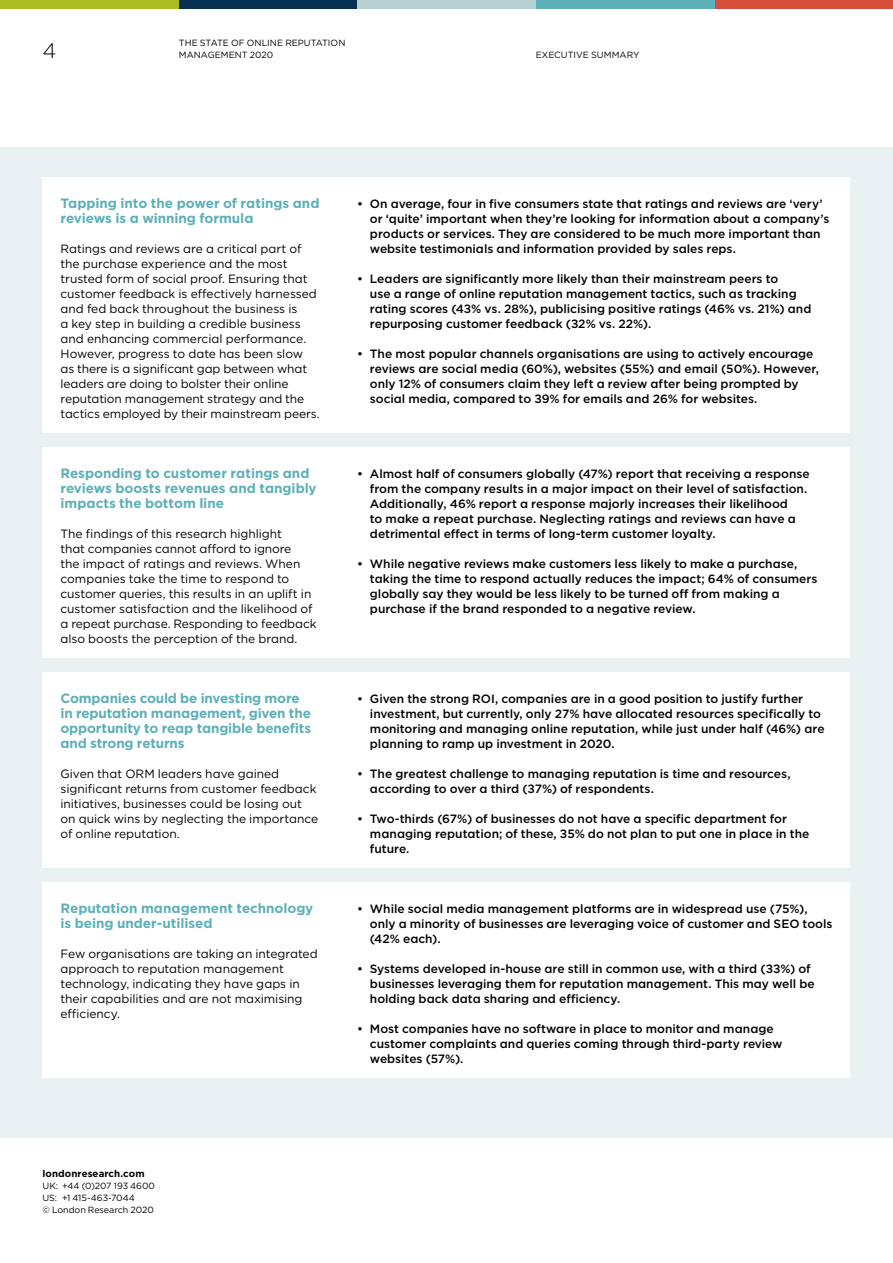
<style>
.page{position:relative;width:893px;height:1263px;background:#fff}
.page>*{position:absolute;margin:0;border:0;box-sizing:border-box;transform-origin:0 0}
.t1{font:300 21px "Gotham";color:#000}
.t2{font:700 13.5px/15px "Gotham";letter-spacing:-.005em;color:#5db0b8}
.t3{font:500 12px/15px "Gotham";color:#000}
.t4{font:12px/15px "Gotham";letter-spacing:-.005em;color:#000}
.t5{font:700 9.75px "Gotham";letter-spacing:.005em;color:#000}
.t6{font:9px/12px "Gotham";letter-spacing:-.005em;color:#000}
</style>
<div class="page">
<div style="left:714px;top:0;width:179px;height:9px;background:#d64d3b"></div>
<div style="left:536px;top:0;width:178px;height:9px;background:#5db0b8"></div>
<div style="left:357px;top:0;width:179px;height:9px;background:#b8d0d4"></div>
<div style="left:179px;top:0;width:178px;height:9px;background:#083050"></div>
<div style="left:0;top:0;width:179px;height:9px;background:#abbc22"></div>
<div style="left:0;top:148px;width:893px;height:990px;background:#eaf1f2"></div>
<div style="left:43px;top:178px;width:807px;height:255px;background:#fff"></div>
<div style="left:43px;top:448px;width:807px;height:210px;background:#fff"></div>
<div style="left:43px;top:673px;width:807px;height:195px;background:#fff"></div>
<div style="left:43px;top:883px;width:807px;height:195px;background:#fff"></div>
<h1 class="t1" style="left:43px;top:37px;width:15px">4</h1>
<p class="t6" style="left:179px;top:36px;width:168px">THE STATE OF ONLINE REPUTATION<br>MANAGEMENT 2020</p>
<p class="t6" style="left:536px;top:48px;width:105px">EXECUTIVE SUMMARY</p>
<p class="t2" style="left:61px;top:195px;width:260px">Tapping into the power of ratings and reviews is a winning formula</p>
<p class="t4" style="left:61px;top:241px;width:261px">Ratings and reviews are a critical part of the purchase experience and the most trusted form of social proof. Ensuring that customer feedback is effectively harnessed and fed back throughout the business is<br>a key step in building a credible business and enhancing commercial performance.<br>However, progress to date has been slow as there is a significant gap between what leaders are doing to bolster their online reputation management strategy and the tactics employed by their mainstream peers.</p>
<p class="t2" style="left:61px;top:465px;width:258px">Responding to customer ratings and reviews boosts revenues and tangibly impacts the bottom line</p>
<p class="t4" style="left:61px;top:526px;width:257px">The findings of this research highlight<br>that companies cannot afford to ignore<br>the impact of ratings and reviews. When companies take the time to respond to customer queries, this results in an uplift in customer satisfaction and the likelihood of a repeat purchase. Responding to feedback also boosts the perception of the brand.</p>
<p class="t2" style="left:61px;top:690px;width:252px">Companies could be investing more in reputation management, given the opportunity to reap tangible benefits and strong returns</p>
<p class="t4" style="left:61px;top:766px;width:259px">Given that ORM leaders have gained significant returns from customer feedback initiatives, businesses could be losing out on quick wins by neglecting the importance of online reputation.</p>
<p class="t2" style="left:61px;top:900px;width:254px">Reputation management technology is being under-utilised</p>
<p class="t4" style="left:61px;top:946px;width:259px">Few organisations are taking an integrated approach to reputation management technology, indicating they have gaps in their capabilities and are not maximising efficiency.</p>
<p class="t3" style="left:370px;top:196px;width:461px;text-indent:-13px">• On average, four in five consumers state that ratings and reviews are ‘very’ or ‘quite’ important when they’re looking for information about a company’s products or services. They are considered to be much more important than website testimonials and information provided by sales reps.</p>
<p class="t3" style="left:370px;top:271px;width:443px;text-indent:-13px">• Leaders are significantly more likely than their mainstream peers to<br>use a range of online reputation management tactics, such as tracking rating scores (43% vs. 28%), publicising positive ratings (46% vs. 21%) and repurposing customer feedback (32% vs. 22%).</p>
<p class="t3" style="left:370px;top:346px;width:450px;text-indent:-13px">• The most popular channels organisations are using to actively encourage reviews are social media (60%), websites (55%) and email (50%). However, only 12% of consumers claim they left a review after being prompted by social media, compared to 39% for emails and 26% for websites.</p>
<p class="t3" style="left:370px;top:466px;width:441px;text-indent:-13px">• Almost half of consumers globally (47%) report that receiving a response from the company results in a major impact on their level of satisfaction.<br>Additionally, 46% report a response majorly increases their likelihood<br>to make a repeat purchase. Neglecting ratings and reviews can have a detrimental effect in terms of long-term customer loyalty.</p>
<p class="t3" style="left:370px;top:556px;width:449px;text-indent:-13px">• While negative reviews make customers less likely to make a purchase, taking the time to respond actually reduces the impact; 64% of consumers globally say they would be less likely to be turned off from making a purchase if the brand responded to a negative review.</p>
<p class="t3" style="left:370px;top:691px;width:456px;text-indent:-13px">• Given the strong ROI, companies are in a good position to justify further investment, but currently, only 27% have allocated resources specifically to monitoring and managing online reputation, while just under half (46%) are planning to ramp up investment in 2020.</p>
<p class="t3" style="left:370px;top:766px;width:422px;text-indent:-13px">• The greatest challenge to managing reputation is time and resources, according to over a third (37%) of respondents.</p>
<p class="t3" style="left:370px;top:811px;width:441px;text-indent:-13px">• Two-thirds (67%) of businesses do not have a specific department for managing reputation; of these, 35% do not plan to put one in place in the future.</p>
<p class="t3" style="left:370px;top:901px;width:464px;text-indent:-13px">• While social media management platforms are in widespread use (75%), only a minority of businesses are leveraging voice of customer and SEO tools (42% each).</p>
<p class="t3" style="left:370px;top:961px;width:446px;text-indent:-13px">• Systems developed in-house are still in common use, with a third (33%) of businesses leveraging them for reputation management. This may well be holding back data sharing and efficiency.</p>
<p class="t3" style="left:370px;top:1021px;width:414px;text-indent:-13px">• Most companies have no software in place to monitor and manage customer complaints and queries coming through third-party review websites (57%).</p>
<p class="t5" style="left:43px;top:1167px;width:104px">londonresearch.com</p>
<p class="t6" style="left:43px;top:1179px;width:114px">UK: +44 (0)207 193 4600<br>US: +1 415-463-7044<br>© London Research 2020</p>
</div>
